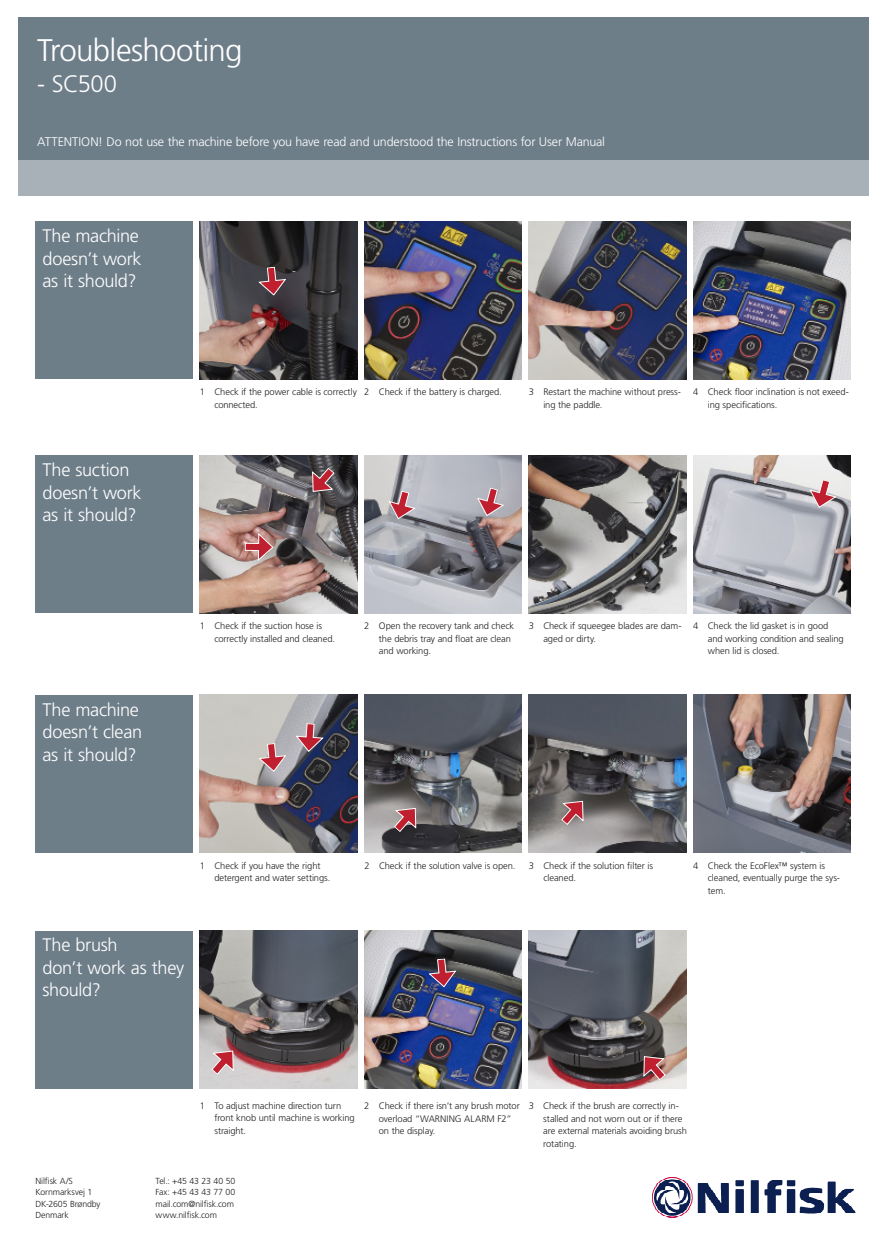
<style>
.page{position:relative;width:886px;height:1241px;background:#fff}
.page>*{position:absolute;margin:0;border:0;box-sizing:border-box;transform-origin:0 0}
.t1{font:300 31.25px "Frutiger LT Std";letter-spacing:-.025em;color:#fff}
.t2{font:300 23.75px "Frutiger LT Std";letter-spacing:-.02em;color:#fff}
.N_Quotes_29_36_Negat{font:300 18.12px/22.5px "Frutiger LT Std";letter-spacing:-.015em;color:#fff}
.N_Body_text_15_20{font:300 12.5px "Frutiger LT Std";letter-spacing:-.015em;color:#fff}
.N_Body_text_15_20-2{font:300 9.38px/12.5px "Frutiger LT Std";letter-spacing:-.01em;color:#231f20}
.t3{font:300 8.75px/11.2px "Frutiger LT Std";letter-spacing:-.015em;color:#231f20}
</style>
<div class="page">
<div style="left:18px;top:18px;width:850px;height:142px;background:#6e7e89"></div>
<div style="left:18px;top:160px;width:850px;height:36px;background:#a8b1b8"></div>
<img style="left:652px;top:1177px;width:203px;height:40px">
<img style="left:200px;top:221px;width:157px;height:158px">
<img style="left:364px;top:221px;width:158px;height:158px">
<img style="left:693px;top:221px;width:157px;height:158px">
<img style="left:529px;top:221px;width:157px;height:158px">
<img style="left:200px;top:455px;width:157px;height:158px">
<img style="left:364px;top:455px;width:158px;height:158px">
<img style="left:529px;top:455px;width:157px;height:158px">
<img style="left:693px;top:455px;width:157px;height:158px">
<img style="left:200px;top:694px;width:157px;height:158px">
<img style="left:364px;top:694px;width:157px;height:158px">
<img style="left:529px;top:694px;width:157px;height:158px">
<img style="left:693px;top:694px;width:157px;height:158px">
<img style="left:200px;top:930px;width:157px;height:158px">
<img style="left:364px;top:930px;width:158px;height:158px">
<img style="left:529px;top:930px;width:157px;height:158px">
<svg style="left:808px;top:478px;width:30px;height:30px"></svg>
<svg style="left:476px;top:487px;width:29px;height:30px"></svg>
<svg style="left:388px;top:490px;width:29px;height:30px"></svg>
<svg style="left:312px;top:467px;width:23px;height:25px"></svg>
<svg style="left:393px;top:807px;width:24px;height:25px"></svg>
<svg style="left:211px;top:1049px;width:23px;height:26px"></svg>
<svg style="left:560px;top:800px;width:24px;height:25px"></svg>
<svg style="left:643px;top:1055px;width:23px;height:25px"></svg>
<svg style="left:244px;top:532px;width:30px;height:29px"></svg>
<svg style="left:257px;top:266px;width:30px;height:30px"></svg>
<svg style="left:427px;top:957px;width:30px;height:30px"></svg>
<svg style="left:257px;top:742px;width:30px;height:30px"></svg>
<svg style="left:295px;top:722px;width:30px;height:30px"></svg>
<div style="left:35px;top:221px;width:158px;height:158px;background:#6e7e89"></div>
<div style="left:35px;top:455px;width:158px;height:158px;background:#6e7e89"></div>
<div style="left:35px;top:694px;width:158px;height:158px;background:#6e7e89"></div>
<div style="left:35px;top:930px;width:158px;height:158px;background:#6e7e89"></div>
<p class="t1" style="left:37px;top:32px;width:207px">Troubleshooting</p>
<p class="t2" style="left:37px;top:70px;width:81px">- SC500</p>
<p class="N_Body_text_15_20" style="left:37px;top:134px;width:569px">ATTENTION! Do not use the machine before you have read and understood the Instructions for User Manual</p>
<p class="N_Quotes_29_36_Negat" style="left:43px;top:225px;width:101px">The machine doesn’t work as it should?</p>
<p class="N_Quotes_29_36_Negat" style="left:43px;top:459px;width:101px">The suction doesn’t work as it should?</p>
<p class="N_Quotes_29_36_Negat" style="left:43px;top:698px;width:101px">The machine doesn’t clean as it should?</p>
<p class="N_Body_text_15_20-2" style="left:214px;top:386px;width:144px;text-indent:-15px">1 Check if the power cable is correctly connected.</p>
<p class="N_Body_text_15_20-2" style="left:364px;top:386px;width:139px">2 Check if the battery is charged.</p>
<p class="N_Body_text_15_20-2" style="left:543px;top:386px;width:139px;text-indent:-15px">3 Restart the machine without press&shy;ing the paddle.</p>
<p class="N_Body_text_15_20-2" style="left:708px;top:386px;width:143px;text-indent:-15px">4 Check floor inclination is not exeed&shy;ing specifications.</p>
<p class="N_Body_text_15_20-2" style="left:214px;top:620px;width:122px;text-indent:-15px">1 Check if the suction hose is correctly installed and cleaned.</p>
<p class="N_Body_text_15_20-2" style="left:379px;top:620px;width:137px;text-indent:-15px">2 Open the recovery tank and check the debris tray and float are clean and working.</p>
<p class="N_Body_text_15_20-2" style="left:543px;top:620px;width:140px;text-indent:-15px">3 Check if squeegee blades are dam&shy;aged or dirty.</p>
<p class="N_Body_text_15_20-2" style="left:708px;top:620px;width:137px;text-indent:-15px">4 Check the lid gasket is in good and working condition and sealing when lid is closed.</p>
<p class="N_Body_text_15_20-2" style="left:214px;top:859px;width:117px;text-indent:-15px">1 Check if you have the right detergent and water settings.</p>
<p class="N_Body_text_15_20-2" style="left:364px;top:859px;width:153px">2 Check if the solution valve is open.</p>
<p class="N_Body_text_15_20-2" style="left:543px;top:859px;width:111px;text-indent:-15px">3 Check if the solution filter is cleaned.</p>
<p class="N_Body_text_15_20-2" style="left:708px;top:859px;width:134px;text-indent:-15px">4 Check the EcoFlex™ system is cleaned, eventually purge the sys&shy;tem.</p>
<p class="N_Quotes_29_36_Negat" style="left:43px;top:934px;width:143px">The brush<br>don’t work as they should?</p>
<p class="N_Body_text_15_20-2" style="left:214px;top:1099px;width:142px;text-indent:-15px">1 To adjust machine direction turn front knob until machine is working straight.</p>
<p class="N_Body_text_15_20-2" style="left:379px;top:1099px;width:142px;text-indent:-15px">2 Check if there isn’t any brush motor overload “WARNING ALARM F2” on the display.</p>
<p class="N_Body_text_15_20-2" style="left:543px;top:1099px;width:145px;text-indent:-15px">3 Check if the brush are correctly in&shy;stalled and not worn out or if there are external materials avoiding brush rotating.</p>
<p class="t3" style="left:35px;top:1175px;width:67px">Nilfisk A/S<br>Kornmarksvej 1<br>DK-2605 Brøndby<br>Denmark</p>
<p class="t3" style="left:156px;top:1175px;width:81px">Tel.: +45 43 23 40 50<br>Fax: +45 43 43 77 00 mail.com@nilfisk.com www.nilfisk.com</p>
</div>
